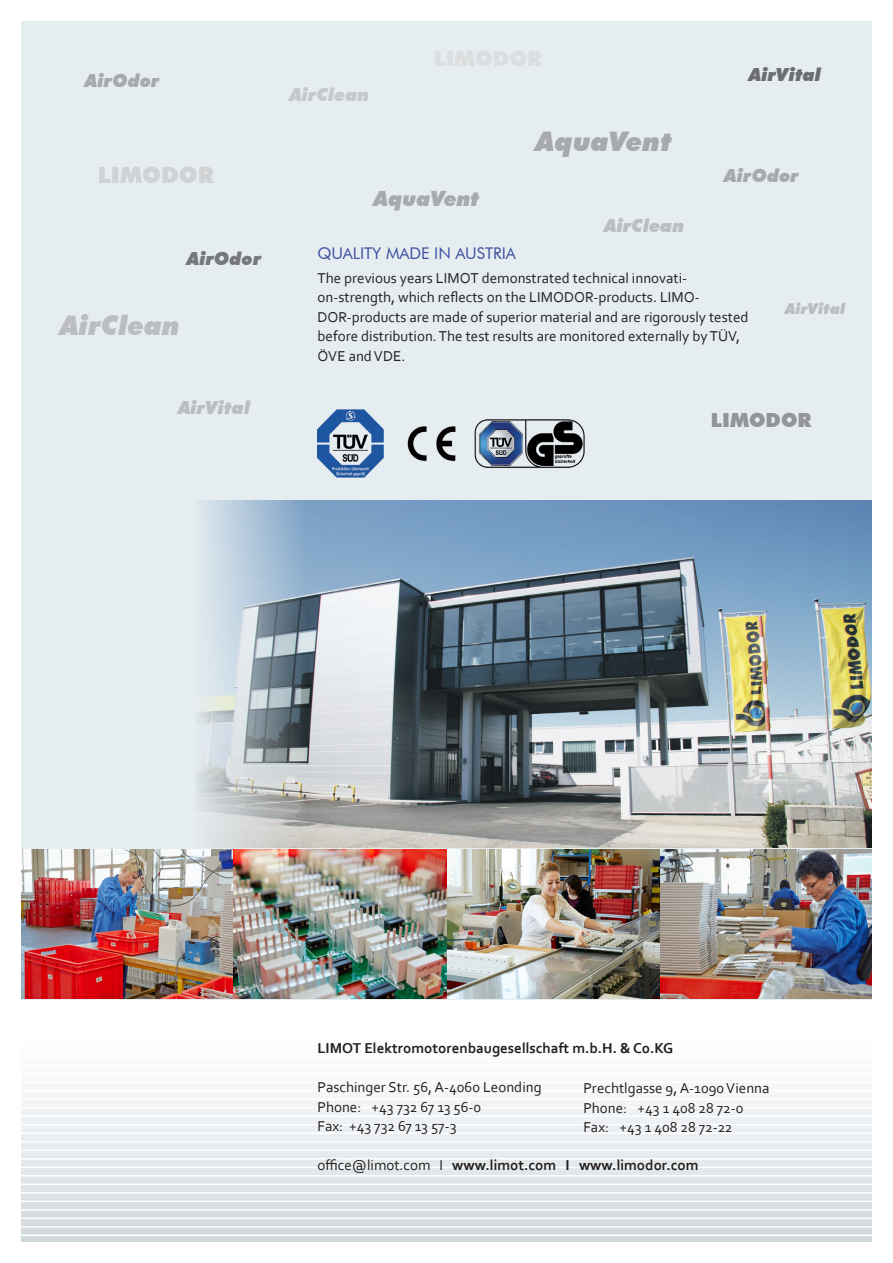
<style>
.page{position:relative;width:893px;height:1263px;background:#fff}
.page>*{position:absolute;margin:0;border:0;box-sizing:border-box;transform-origin:0 0}
.t1{font:italic 900 27px "Futura BT";color:#a8a9ad}
.t2{font:italic 900 27px "Futura BT";color:#bcbdc0}
.t3{font:900 22.5px "Futura BT";color:#d1d2d4}
.t4{font:italic 900 21px "Futura BT";color:#a8a9ad}
.t5{font:900 19.5px "Futura BT";color:#939598}
.t6{font:italic 900 18px "Futura BT";color:#bcbdc0}
.t7{font:italic 900 18px "Futura BT";color:#a8a9ad}
.t8{font:italic 900 18px "Futura BT";color:#c7c8ca}
.t9{font:italic 900 18px "Futura BT";color:#6c6d70}
.t10{font:italic 900 18px "Futura BT";color:#76787b}
.t11{font:16.2px "Futura BT";letter-spacing:-.005em;color:#4052a3}
.t12{font:15px/19.5px "Corbel";color:#231f20}
.t13{font:700 15px "Corbel";color:#231f20}
.t14{font:italic 900 15px "Futura BT";color:#bcbdc0}
.s1{font-weight:400}
</style>
<div class="page">
<svg style="left:21px;top:999px;width:851px;height:243px"></svg>
<hr style="left:21px;top:1005px;width:851px;height:1px;background:#fff">
<hr style="left:21px;top:1013px;width:851px;height:2px;background:#fff">
<hr style="left:21px;top:1022px;width:851px;height:1px;background:#fff">
<hr style="left:21px;top:1030px;width:851px;height:2px;background:#fff">
<hr style="left:21px;top:1039px;width:851px;height:1px;background:#fff">
<hr style="left:21px;top:1047px;width:851px;height:2px;background:#fff">
<hr style="left:21px;top:1056px;width:851px;height:1px;background:#fff">
<hr style="left:21px;top:1064px;width:851px;height:2px;background:#fff">
<hr style="left:21px;top:1073px;width:851px;height:1px;background:#fff">
<hr style="left:21px;top:1081px;width:851px;height:2px;background:#fff">
<hr style="left:21px;top:1090px;width:851px;height:1px;background:#fff">
<hr style="left:21px;top:1098px;width:851px;height:2px;background:#fff">
<hr style="left:21px;top:1107px;width:851px;height:1px;background:#fff">
<hr style="left:21px;top:1115px;width:851px;height:2px;background:#fff">
<hr style="left:21px;top:1124px;width:851px;height:1px;background:#fff">
<hr style="left:21px;top:1132px;width:851px;height:2px;background:#fff">
<hr style="left:21px;top:1141px;width:851px;height:1px;background:#fff">
<hr style="left:21px;top:1149px;width:851px;height:2px;background:#fff">
<hr style="left:21px;top:1158px;width:851px;height:1px;background:#fff">
<hr style="left:21px;top:1166px;width:851px;height:2px;background:#fff">
<hr style="left:21px;top:1175px;width:851px;height:1px;background:#fff">
<hr style="left:21px;top:1183px;width:851px;height:2px;background:#fff">
<hr style="left:21px;top:1192px;width:851px;height:1px;background:#fff">
<hr style="left:21px;top:1200px;width:851px;height:2px;background:#fff">
<hr style="left:21px;top:1209px;width:851px;height:1px;background:#fff">
<hr style="left:21px;top:1217px;width:851px;height:2px;background:#fff">
<hr style="left:21px;top:1226px;width:851px;height:1px;background:#fff">
<hr style="left:21px;top:1234px;width:851px;height:2px;background:#fff">
<div style="left:21px;top:21px;width:851px;height:978px;background:#e6edf1"></div>
<img style="left:197px;top:500px;width:675px;height:347px">
<img style="left:317px;top:409px;width:268px;height:68px">
<img style="left:21px;top:849px;width:851px;height:149px">
<p class="t7" style="left:85px;top:70px;width:76px">AirOdor</p>
<p class="t3" style="left:98px;top:162px;width:118px">LIMODOR</p>
<p class="t10" style="left:187px;top:247px;width:76px">AirOdor</p>
<p class="t2" style="left:60px;top:309px;width:122px">AirClean</p>
<p class="t6" style="left:178px;top:397px;width:74px">AirVital</p>
<p class="t8" style="left:289px;top:84px;width:82px">AirClean</p>
<p class="t4" style="left:373px;top:185px;width:108px">AquaVent</p>
<p class="t1" style="left:535px;top:125px;width:138px">AquaVent</p>
<p class="t6" style="left:604px;top:215px;width:82px">AirClean</p>
<p class="t9" style="left:748px;top:63px;width:74px">AirVital</p>
<p class="t7" style="left:724px;top:164px;width:76px">AirOdor</p>
<p class="t11" style="left:317px;top:243px;width:200px">QUALITY MADE IN AUSTRIA</p>
<p class="t12" style="left:317px;top:268px;width:432px">The previous years LIMOT demonstrated technical innovati&shy;on-strength, which reflects on the LIMODOR-products. LIMO-DOR-products are made of superior material and are rigorously tested before distribution. The test results are monitored externally by TÜV, ÖVE and VDE.</p>
<p class="t14" style="left:785px;top:300px;width:62px">AirVital</p>
<p class="t5" style="left:711px;top:408px;width:102px">LIMODOR</p>
<p class="t13" style="left:317px;top:1039px;width:357px">LIMOT Elektromotorenbaugesellschaft m.b.H. &amp; Co.KG</p>
<p class="t12" style="left:317px;top:1077px;width:226px">Paschinger Str. 56, A-4060 Leonding</p>
<p class="t12" style="left:317px;top:1097px;width:165px">Phone: +43 732 67 13 56-0</p>
<p class="t12" style="left:317px;top:1116px;width:140px">Fax: +43 732 67 13 57-3</p>
<p class="t13" style="left:317px;top:1156px;width:382px"><span class="s1">office@limot.com I</span> www.limot.com I www.limodor.com</p>
<p class="t12" style="left:583px;top:1078px;width:188px">Prechtlgasse 9, A-1090 Vienna</p>
<p class="t12" style="left:583px;top:1098px;width:162px">Phone: +43 1 408 28 72-0</p>
<p class="t12" style="left:583px;top:1117px;width:150px">Fax: +43 1 408 28 72-22</p>
</div>
